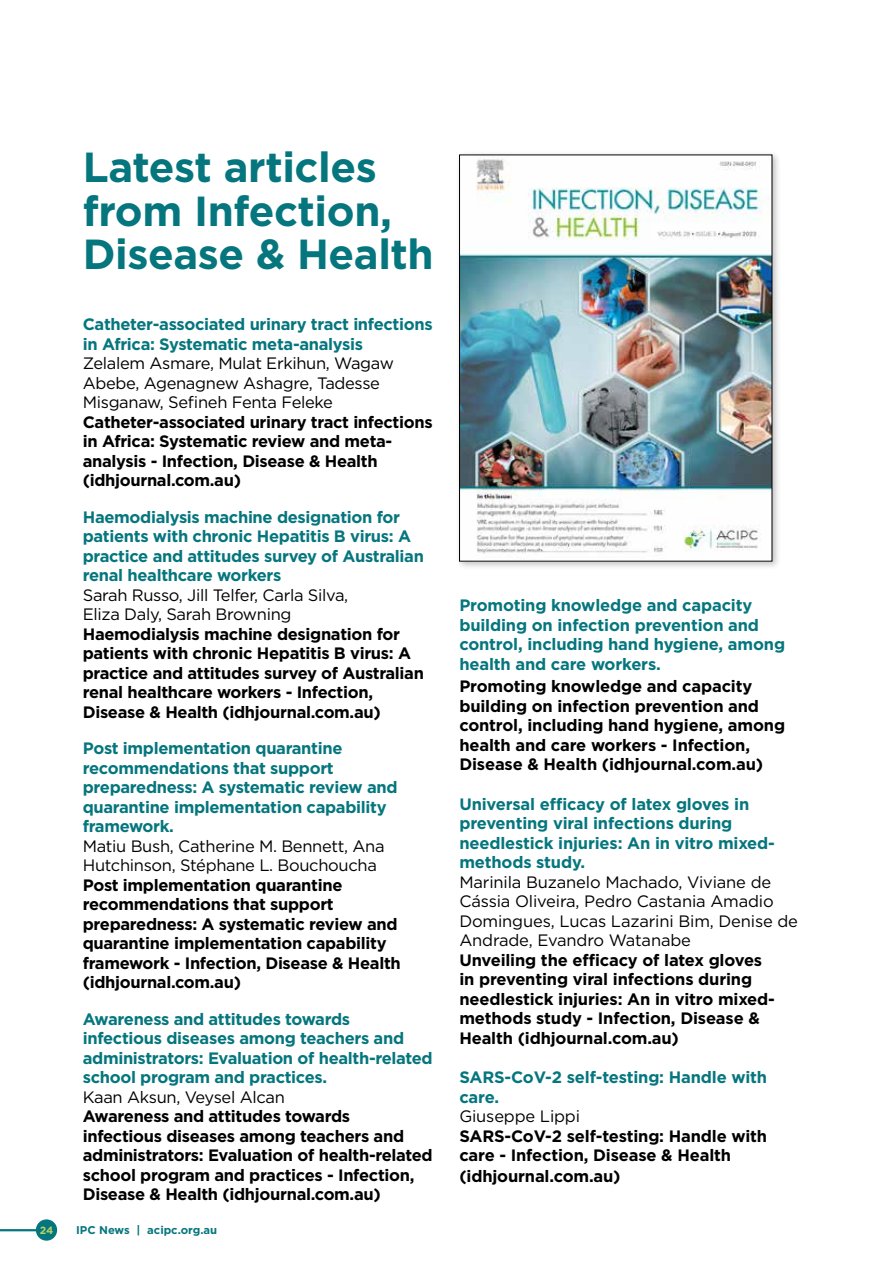
<style>
.page{position:relative;width:893px;height:1263px;background:#fff}
.page>*{position:absolute;margin:0;border:0;box-sizing:border-box;transform-origin:0 0}
.t1{font:700 42px/43.2px "Gotham";letter-spacing:-.01em;color:#05767d}
.t2{font:700 16.5px/19.5px "Gotham";letter-spacing:-.02em;color:#000}
.t3{font:700 16.5px/19.5px "Gotham";letter-spacing:-.02em;color:#05767d}
.t4{font:16.5px/19.5px "Gotham";letter-spacing:-.02em;color:#000}
.t5{font:700 11.25px "Gotham";color:#05767d}
.t6{font:700 10.5px "Gotham";color:#b8d166}
</style>
<div class="page">
<div style="left:36px;top:1219px;width:21px;height:22px;background:#05767d;border-radius:50%"></div>
<hr style="left:0;top:1229px;width:39px;height:2px;background:#05767d">
<div style="left:455px;top:151px;width:326px;height:419px;background:#000;opacity:.25"></div>
<img style="left:461px;top:157px;width:309px;height:402px">
<div style="left:459px;top:155px;width:313px;height:406px;border:1px solid #000"></div>
<h1 class="t1" style="left:83px;top:146px;width:352px">Latest articles from Infection,<br>Disease &amp; Health</h1>
<p class="t3" style="left:83px;top:314px;width:351px">Catheter-associated urinary tract infections in Africa: Systematic meta-analysis</p>
<p class="t4" style="left:83px;top:353px;width:313px">Zelalem Asmare, Mulat Erkihun, Wagaw<br>Abebe, Agenagnew Ashagre, Tadesse<br>Misganaw, Sefineh Fenta Feleke</p>
<p class="t2" style="left:83px;top:412px;width:351px">Catheter-associated urinary tract infections in Africa: Systematic review and meta&shy;analysis - Infection, Disease &amp; Health (idhjournal.com.au)</p>
<p class="t3" style="left:83px;top:507px;width:343px">Haemodialysis machine designation for patients with chronic Hepatitis B virus: A practice and attitudes survey of Australian renal healthcare workers</p>
<p class="t4" style="left:83px;top:585px;width:267px">Sarah Russo, Jill Telfer, Carla Silva,<br>Eliza Daly, Sarah Browning</p>
<p class="t2" style="left:83px;top:624px;width:343px">Haemodialysis machine designation for patients with chronic Hepatitis B virus: A practice and attitudes survey of Australian renal healthcare workers - Infection, Disease &amp; Health (idhjournal.com.au)</p>
<p class="t3" style="left:83px;top:738px;width:316px">Post implementation quarantine recommendations that support preparedness: A systematic review and quarantine implementation capability framework.</p>
<p class="t4" style="left:83px;top:836px;width:303px">Matiu Bush, Catherine M. Bennett, Ana<br>Hutchinson, Stéphane L. Bouchoucha</p>
<p class="t2" style="left:83px;top:875px;width:320px">Post implementation quarantine recommendations that support preparedness: A systematic review and quarantine implementation capability framework - Infection, Disease &amp; Health (idhjournal.com.au)</p>
<p class="t3" style="left:83px;top:1009px;width:351px">Awareness and attitudes towards infectious diseases among teachers and administrators: Evaluation of health-related school program and practices.</p>
<p class="t4" style="left:83px;top:1087px;width:204px">Kaan Aksun, Veysel Alcan</p>
<p class="t2" style="left:83px;top:1106px;width:351px">Awareness and attitudes towards infectious diseases among teachers and administrators: Evaluation of health-related school program and practices - Infection, Disease &amp; Health (idhjournal.com.au)</p>
<p class="t6" style="left:40px;top:1223px;width:15px">24</p>
<p class="t5" style="left:76px;top:1222px;width:143px">IPC News | acipc.org.au</p>
<p class="t3" style="left:459px;top:595px;width:327px">Promoting knowledge and capacity building on infection prevention and control, including hand hygiene, among health and care workers.</p>
<p class="t2" style="left:459px;top:676px;width:327px">Promoting knowledge and capacity building on infection prevention and control, including hand hygiene, among health and care workers - Infection, Disease &amp; Health (idhjournal.com.au)</p>
<p class="t3" style="left:459px;top:794px;width:317px">Universal efficacy of latex gloves in preventing viral infections during needlestick injuries: An in vitro mixed&shy;methods study.</p>
<p class="t4" style="left:459px;top:872px;width:340px">Marinila Buzanelo Machado, Viviane de Cássia Oliveira, Pedro Castania Amadio Domingues, Lucas Lazarini Bim, Denise de Andrade, Evandro Watanabe</p>
<p class="t2" style="left:459px;top:950px;width:317px">Unveiling the efficacy of latex gloves in preventing viral infections during needlestick injuries: An in vitro mixed&shy;methods study - Infection, Disease &amp; Health (idhjournal.com.au)</p>
<p class="t3" style="left:459px;top:1067px;width:309px">SARS-CoV-2 self-testing: Handle with care.</p>
<p class="t4" style="left:459px;top:1106px;width:122px">Giuseppe Lippi</p>
<p class="t2" style="left:459px;top:1126px;width:309px">SARS-CoV-2 self-testing: Handle with care - Infection, Disease &amp; Health</p>
<p class="t2" style="left:459px;top:1166px;width:163px">(idhjournal.com.au)</p>
</div>
